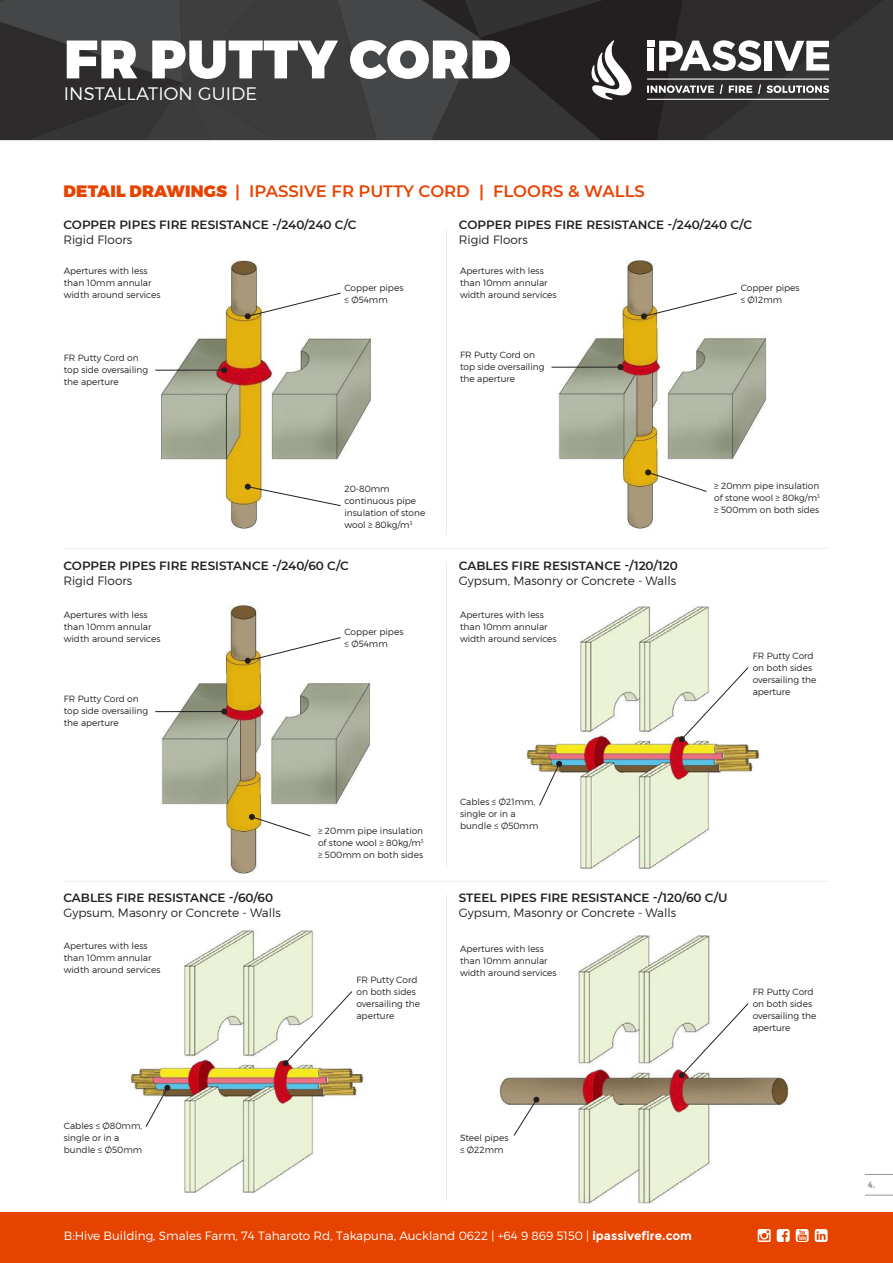
<style>
.page{position:relative;width:893px;height:1263px;background:#fff}
.page>*{position:absolute;margin:0;border:0;box-sizing:border-box;transform-origin:0 0}
.t1{font:900 54px "Montserrat";letter-spacing:.01em;color:#fff}
.t2{font:300 18px "Montserrat";letter-spacing:.01em;color:#fff}
.t3{font:600 16.5px "Montserrat";color:#e74300}
.t4{font:600 12px "Montserrat";color:#231f20}
.t5{font:300 12px "Montserrat";color:#231f20}
.t6{font:300 12px "Montserrat";color:#fff}
.t7{font:300 9px/12px "Montserrat";color:#231f20}
.t8{font:700 9px "Montserrat";color:#939598;scale:.96 1}
.s1{font-weight:900}
.s2{font-weight:700}
</style>
<div class="page">
<svg style="left:0;top:0;width:893px;height:140px;background:#3d3c3d"></svg>
<hr style="left:647px;top:79px;width:181px;height:1px;background:#fff">
<hr style="left:647px;top:99px;width:181px;height:1px;background:#fff">
<div style="left:0;top:1212px;width:893px;height:51px;background:#e74300"></div>
<svg style="left:815px;top:1229px;width:13px;height:13px"></svg>
<svg style="left:777px;top:1229px;width:13px;height:13px"></svg>
<svg style="left:758px;top:1229px;width:13px;height:13px"></svg>
<svg style="left:796px;top:1229px;width:13px;height:13px"></svg>
<svg style="left:865px;top:1174px;width:28px;height:1px"></svg>
<svg style="left:865px;top:1195px;width:28px;height:1px"></svg>
<img style="left:155px;top:261px;width:217px;height:268px">
<svg style="left:245px;top:292px;width:96px;height:27px"></svg>
<svg style="left:245px;top:484px;width:96px;height:23px"></svg>
<img style="left:526px;top:606px;width:234px;height:263px">
<svg style="left:679px;top:666px;width:70px;height:76px"></svg>
<svg style="left:538px;top:760px;width:25px;height:46px"></svg>
<img style="left:130px;top:930px;width:234px;height:263px">
<svg style="left:283px;top:990px;width:70px;height:76px"></svg>
<svg style="left:145px;top:1084px;width:26px;height:44px"></svg>
<hr style="left:155px;top:370px;width:69px;height:1px;background:#231f20">
<svg style="left:221px;top:367px;width:6px;height:6px"></svg>
<hr style="left:64px;top:548px;width:765px;height:1px;background:#eeebeb">
<hr style="left:64px;top:881px;width:765px;height:1px;background:#eeebeb">
<hr style="left:446px;top:229px;width:1px;height:306px;background:#eeebeb">
<hr style="left:446px;top:562px;width:1px;height:306px;background:#eeebeb">
<hr style="left:446px;top:894px;width:1px;height:307px;background:#eeebeb">
<img style="left:499px;top:935px;width:291px;height:268px">
<img style="left:551px;top:261px;width:216px;height:268px">
<svg style="left:641px;top:292px;width:97px;height:27px"></svg>
<hr style="left:551px;top:367px;width:69px;height:1px;background:#231f20">
<svg style="left:617px;top:364px;width:6px;height:6px"></svg>
<svg style="left:645px;top:469px;width:62px;height:23px"></svg>
<img style="left:155px;top:605px;width:216px;height:268px">
<svg style="left:245px;top:637px;width:96px;height:27px"></svg>
<hr style="left:155px;top:711px;width:69px;height:1px;background:#231f20">
<svg style="left:221px;top:708px;width:6px;height:6px"></svg>
<svg style="left:249px;top:814px;width:62px;height:23px"></svg>
<svg style="left:679px;top:1002px;width:70px;height:76px"></svg>
<svg style="left:513px;top:1096px;width:27px;height:40px"></svg>
<h1 class="t1" style="left:64px;top:25px;width:448px">FR PUTTY CORD</h1>
<h2 class="t2" style="left:64px;top:83px;width:195px">INSTALLATION GUIDE</h2>
<h3 class="t3" style="left:63px;top:180px;width:583px"><span class="s1">DETAIL DRAWINGS</span> | IPASSIVE FR PUTTY CORD | FLOORS &amp; WALLS</h3>
<h3 class="t4" style="left:63px;top:217px;width:295px">COPPER PIPES FIRE RESISTANCE -/240/240 C/C</h3>
<h3 class="t5" style="left:63px;top:233px;width:70px">Rigid Floors</h3>
<h3 class="t4" style="left:459px;top:217px;width:295px">COPPER PIPES FIRE RESISTANCE -/240/240 C/C</h3>
<h3 class="t5" style="left:459px;top:233px;width:70px">Rigid Floors</h3>
<p class="t7" style="left:64px;top:264px;width:98px">Apertures with less than 10mm annular width around services</p>
<p class="t7" style="left:64px;top:351px;width:86px">FR Putty Cord on top side oversailing the aperture</p>
<p class="t7" style="left:344px;top:281px;width:60px">Copper pipes ≤ Ø54mm</p>
<p class="t7" style="left:460px;top:264px;width:98px">Apertures with less than 10mm annular width around services</p>
<p class="t7" style="left:460px;top:348px;width:86px">FR Putty Cord on top side oversailing the aperture</p>
<p class="t7" style="left:741px;top:281px;width:60px">Copper pipes ≤ Ø12mm</p>
<p class="t7" style="left:344px;top:483px;width:82px">20-80mm continuous pipe insulation of stone wool ≥ 80kg/m<sup>3</sup></p>
<h3 class="t4" style="left:63px;top:557px;width:287px">COPPER PIPES FIRE RESISTANCE -/240/60 C/C</h3>
<h3 class="t5" style="left:63px;top:573px;width:70px">Rigid Floors</h3>
<p class="t7" style="left:64px;top:609px;width:98px">Apertures with less than 10mm annular width around services</p>
<p class="t7" style="left:64px;top:693px;width:86px">FR Putty Cord on top side oversailing the aperture</p>
<p class="t7" style="left:344px;top:626px;width:60px">Copper pipes ≤ Ø54mm</p>
<h3 class="t4" style="left:63px;top:889px;width:211px">CABLES FIRE RESISTANCE -/60/60</h3>
<h3 class="t5" style="left:63px;top:905px;width:219px">Gypsum, Masonry or Concrete - Walls</h3>
<p class="t7" style="left:64px;top:940px;width:98px">Apertures with less than 10mm annular width around services</p>
<p class="t7" style="left:318px;top:824px;width:107px;text-align:justify">≥ 20mm pipe insulation of stone wool ≥ 80kg/m<sup>3 </sup>≥ 500mm on both sides</p>
<p class="t7" style="left:356px;top:974px;width:65px">FR Putty Cord on both sides oversailing the aperture</p>
<h3 class="t4" style="left:459px;top:557px;width:220px">CABLES FIRE RESISTANCE -/120/120</h3>
<h3 class="t5" style="left:459px;top:573px;width:219px">Gypsum, Masonry or Concrete - Walls</h3>
<p class="t7" style="left:460px;top:609px;width:98px">Apertures with less than 10mm annular width around services</p>
<p class="t7" style="left:714px;top:480px;width:107px;text-align:justify">≥ 20mm pipe insulation of stone wool ≥ 80kg/m<sup>3 </sup>≥ 500mm on both sides</p>
<p class="t7" style="left:753px;top:650px;width:65px">FR Putty Cord on both sides oversailing the aperture</p>
<p class="t7" style="left:460px;top:795px;width:80px">Cables ≤ Ø21mm, single or in a bundle ≤ Ø50mm</p>
<h3 class="t4" style="left:459px;top:889px;width:270px">STEEL PIPES FIRE RESISTANCE -/120/60 C/U</h3>
<h3 class="t5" style="left:459px;top:905px;width:219px">Gypsum, Masonry or Concrete - Walls</h3>
<p class="t7" style="left:460px;top:943px;width:98px">Apertures with less than 10mm annular width around services</p>
<p class="t7" style="left:753px;top:986px;width:65px">FR Putty Cord on both sides oversailing the aperture</p>
<p class="t7" style="left:64px;top:1119px;width:80px">Cables ≤ Ø80mm, single or in a bundle ≤ Ø50mm</p>
<p class="t7" style="left:460px;top:1131px;width:50px">Steel pipes ≤ Ø22mm</p>
<h3 class="t6" style="left:64px;top:1228px;width:630px">B:Hive Building, Smales Farm, 74 Taharoto Rd, Takapuna, Auckland 0622 | +64 9 869 5150 | <span class="s2">ipassivefire.com</span></h3>
<p class="t8" style="left:868px;top:1179px;width:9px">4.</p>
</div>
